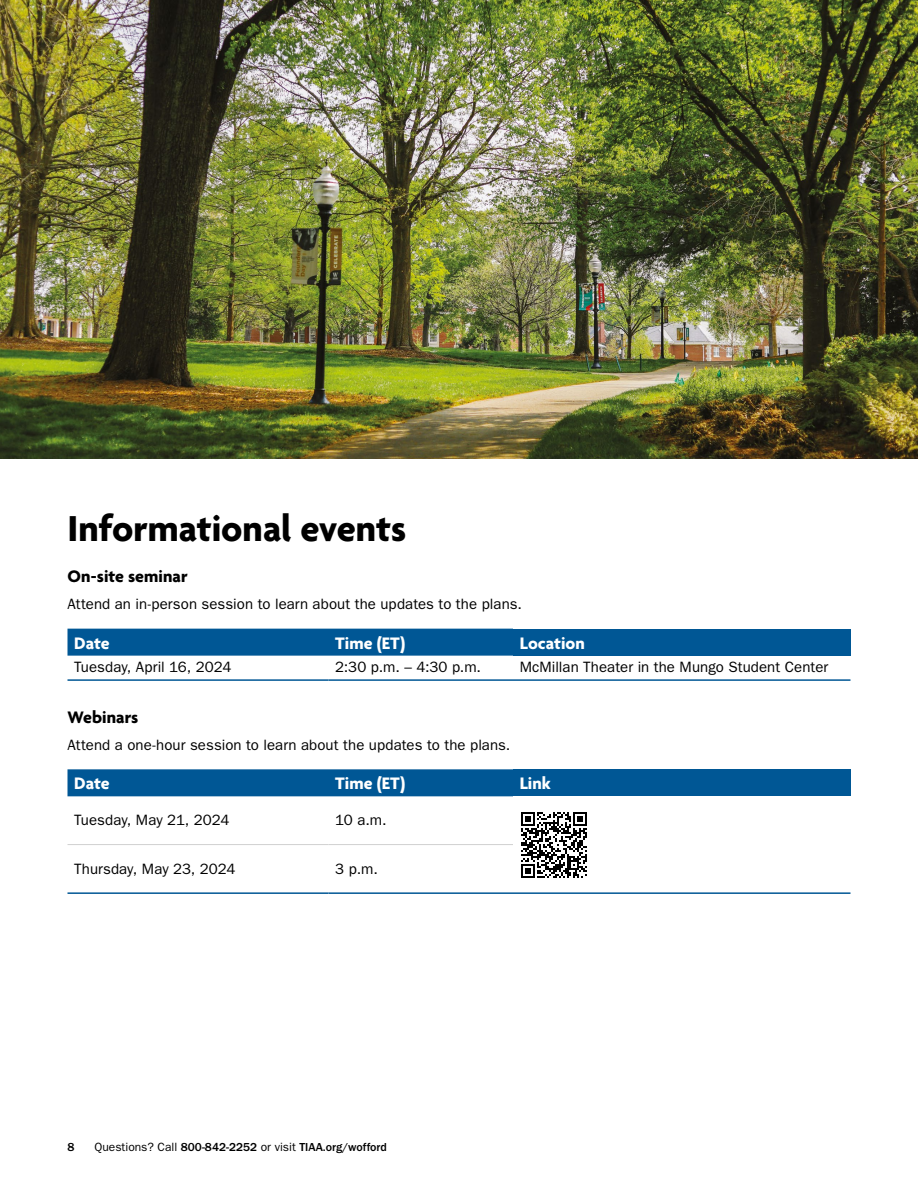
<style>
.page{position:relative;width:918px;height:1188px;background:#fff}
.page>*{position:absolute;margin:0;border:0;box-sizing:border-box;transform-origin:0 0}
.t1{font:700 39px "Agenda";color:#000}
.t2{font:700 18px "Agenda";letter-spacing:.005em;color:#fff}
.t3{font:700 18px "Agenda";letter-spacing:.005em;color:#000}
.t4{font:15px "ITC Franklin Gothic Std";letter-spacing:.005em;color:#000}
.t5{font:500 12px "ITC Franklin Gothic Std";color:#000}
.s1{font-weight:400}
</style>
<div class="page">
<img style="left:0;top:0;width:918px;height:459px">
<div style="left:68px;top:629px;width:445px;height:27px;background:#005795"></div>
<div style="left:513px;top:629px;width:337px;height:27px;background:#005795"></div>
<hr style="left:68px;top:679px;width:260px;height:2px;background:#005795">
<hr style="left:328px;top:679px;width:185px;height:2px;background:#005795">
<hr style="left:513px;top:679px;width:337px;height:2px;background:#005795">
<div style="left:68px;top:769px;width:445px;height:27px;background:#005795"></div>
<div style="left:513px;top:769px;width:337px;height:27px;background:#005795"></div>
<hr style="left:68px;top:892px;width:260px;height:2px;background:#005795">
<hr style="left:328px;top:892px;width:185px;height:2px;background:#005795">
<hr style="left:513px;top:892px;width:337px;height:2px;background:#005795">
<hr style="left:68px;top:844px;width:260px;height:1px;background:#d0d0d0">
<hr style="left:328px;top:844px;width:185px;height:1px;background:#d0d0d0">
<svg style="left:521px;top:812px;width:66px;height:66px"></svg>
<h1 class="t1" style="left:68px;top:507px;width:340px">Informational events</h1>
<p class="t3" style="left:68px;top:567px;width:122px">On-site seminar</p>
<p class="t4" style="left:68px;top:595px;width:456px">Attend an in-person session to learn about the updates to the plans.</p>
<p class="t2" style="left:74px;top:633px;width:37px">Date</p>
<p class="t2" style="left:335px;top:633px;width:72px">Time (ET)</p>
<p class="t2" style="left:520px;top:633px;width:67px">Location</p>
<p class="t4" style="left:74px;top:659px;width:159px">Tuesday, April 16, 2024</p>
<p class="t4" style="left:335px;top:659px;width:147px">2:30 p.m. – 4:30 p.m.</p>
<p class="t4" style="left:520px;top:659px;width:310px">McMillan Theater in the Mungo Student Center</p>
<p class="t3" style="left:68px;top:707px;width:72px">Webinars</p>
<p class="t4" style="left:68px;top:736px;width:444px">Attend a one-hour session to learn about the updates to the plans.</p>
<p class="t2" style="left:74px;top:774px;width:37px">Date</p>
<p class="t2" style="left:335px;top:774px;width:72px">Time (ET)</p>
<p class="t2" style="left:520px;top:774px;width:33px">Link</p>
<p class="t4" style="left:74px;top:812px;width:157px">Tuesday, May 21, 2024</p>
<p class="t4" style="left:335px;top:812px;width:53px">10 a.m.</p>
<p class="t4" style="left:74px;top:860px;width:163px">Thursday, May 23, 2024</p>
<p class="t4" style="left:335px;top:860px;width:44px">3 p.m.</p>
<p class="t5" style="left:68px;top:1140px;width:9px">8</p>
<p class="t5" style="left:94px;top:1140px;width:294px"><span class="s1">Questions? Call</span> 800-842-2252 <span class="s1">or visit</span> TIAA.org/wofford</p>
</div>
